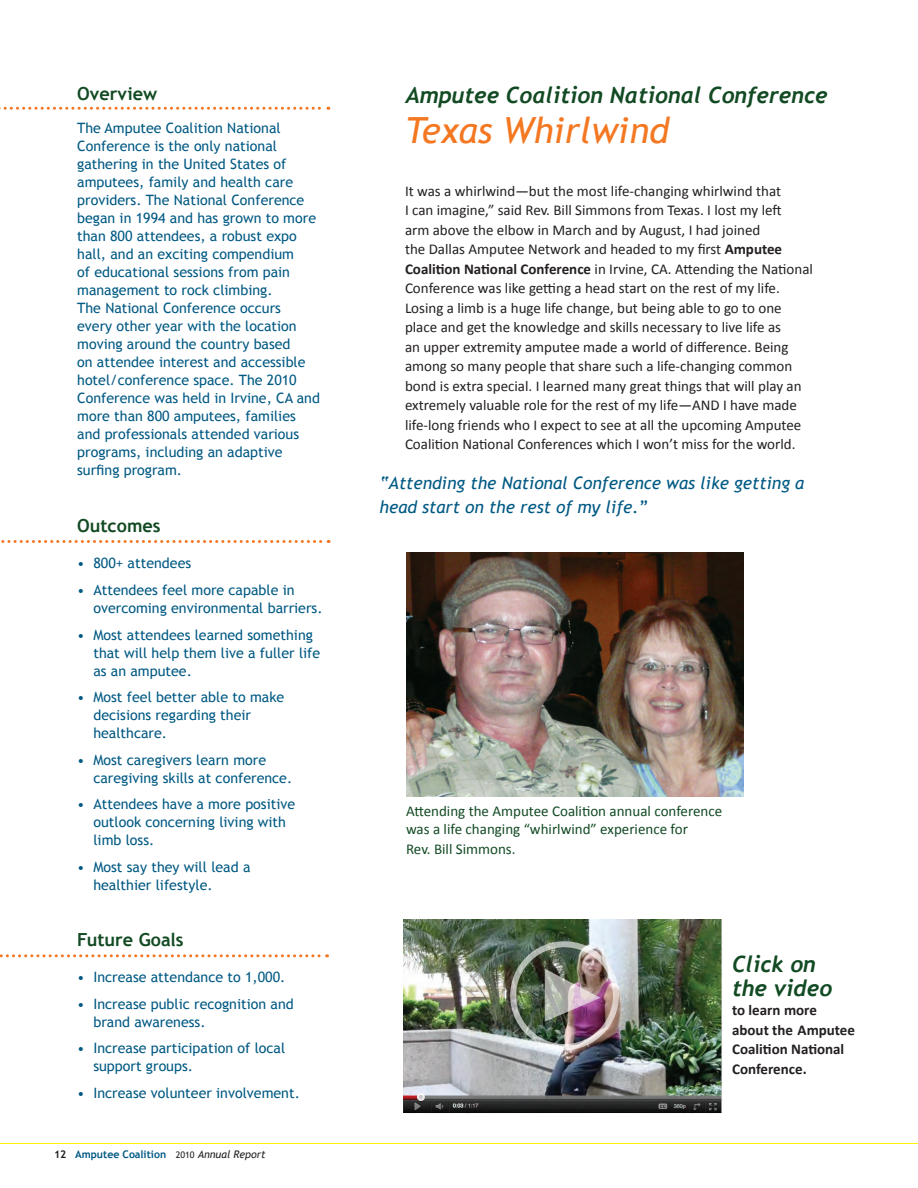
<style>
.page{position:relative;width:918px;height:1188px;background:#fff}
.page>*{position:absolute;margin:0;border:0;box-sizing:border-box;transform-origin:0 0}
.t1{font:italic 36px "Trebuchet MS";color:#f47721}
.t2{font:italic 700 22.5px/24px "Trebuchet";color:#124a23}
.t3{font:700 18px "Trebuchet MS";color:#124a23}
.t4{font:italic 17.25px/24px "Trebuchet MS";color:#005983}
.t5{font:15px/19.5px "Calibri";color:#231f20}
.t6{font:15px/18px "Calibri";color:#124a23}
.t7{font:700 15px/19.5px "Calibri";color:#231f20}
.t8{font:14.25px/18px "Trebuchet MS";color:#005983}
.t9{font:700 10.5px "Trebuchet MS";color:#005983}
.s1{color:#231f20}
.s2{font-weight:400;font-size:9px;color:#231f20}
.s3{font-weight:400;font-style:italic;color:#231f20}
.s4{font-weight:700}
</style>
<div class="page">
<img style="left:404px;top:919px;width:318px;height:194px">
<svg style="left:0;top:107px;width:329px;height:3px"></svg>
<svg style="left:1px;top:540px;width:328px;height:3px"></svg>
<svg style="left:0;top:954px;width:328px;height:3px"></svg>
<hr style="left:0;top:1143px;width:918px;height:1px;background:#fff101">
<img style="left:406px;top:553px;width:338px;height:243px">
<img style="left:545px;top:969px;width:55px;height:53px">
<div style="left:510px;top:941px;width:109px;height:109px;border:6px solid #fff;border-radius:50%"></div>
<p class="t3" style="left:77px;top:82px;width:82px">Overview</p>
<p class="t8" style="left:77px;top:119px;width:244px">The Amputee Coalition National<br>Conference is the only national gathering in the United States of amputees, family and health care providers. The National Conference began in 1994 and has grown to more than 800 attendees, a robust expo hall, and an exciting compendium<br>of educational sessions from pain management to rock climbing.<br>The National Conference occurs<br>every other year with the location moving around the country based<br>on attendee interest and accessible hotel/conference space. The 2010<br>Conference was held in Irvine, CA and more than 800 amputees, families and professionals attended various programs, including an adaptive surfing program.</p>
<p class="t3" style="left:77px;top:515px;width:85px">Outcomes</p>
<p class="t8" style="left:77px;top:554px;width:115px">• 800+ attendees</p>
<p class="t8" style="left:93px;top:581px;width:231px;text-indent:-16px">• Attendees feel more capable in overcoming environmental barriers.</p>
<p class="t8" style="left:93px;top:626px;width:228px;text-indent:-16px">• Most attendees learned something that will help them live a fuller life as an amputee.</p>
<p class="t8" style="left:93px;top:688px;width:192px;text-indent:-16px">• Most feel better able to make decisions regarding their healthcare.</p>
<p class="t8" style="left:93px;top:751px;width:200px;text-indent:-16px">• Most caregivers learn more caregiving skills at conference.</p>
<p class="t8" style="left:93px;top:796px;width:203px;text-indent:-16px">• Attendees have a more positive outlook concerning living with limb loss.</p>
<p class="t8" style="left:93px;top:858px;width:159px;text-indent:-16px">• Most say they will lead a healthier lifestyle.</p>
<p class="t3" style="left:77px;top:928px;width:108px">Future Goals</p>
<p class="t8" style="left:77px;top:968px;width:210px">• Increase attendance to 1,000.</p>
<p class="t8" style="left:93px;top:995px;width:202px;text-indent:-16px">• Increase public recognition and brand awareness.</p>
<p class="t8" style="left:93px;top:1039px;width:193px;text-indent:-16px">• Increase participation of local support groups.</p>
<p class="t8" style="left:77px;top:1084px;width:224px">• Increase volunteer involvement.</p>
<p class="t9" style="left:54px;top:1147px;width:213px"><span class="s1">12</span> Amputee Coalition <span class="s2">2010</span> <span class="s3">Annual Report</span></p>
<h2 class="t2" style="left:406px;top:83px;width:423px">Amputee Coalition National Conference</h2>
<h1 class="t1" style="left:405px;top:109px;width:266px">Texas Whirlwind</h1>
<p class="t5" style="left:405px;top:180px;width:409px">It was a whirlwind—but the most life-changing whirlwind that<br>I can imagine,” said Rev. Bill Simmons from Texas. I lost my left<br>arm above the elbow in March and by August, I had joined<br>the Dallas Amputee Network and headed to my first <span class="s4">Amputee Coalition National Conference</span> in Irvine, CA. Attending the National Conference was like getting a head start on the rest of my life.<br>Losing a limb is a huge life change, but being able to go to one place and get the knowledge and skills necessary to live life as<br>an upper extremity amputee made a world of difference. Being among so many people that share such a life-changing common bond is extra special. I learned many great things that will play an extremely valuable role for the rest of my life—AND I have made life-long friends who I expect to see at all the upcoming Amputee Coalition National Conferences which I won’t miss for the world.</p>
<p class="t4" style="left:380px;top:471px;width:426px">“Attending the National Conference was like getting a head start on the rest of my life.”</p>
<p class="t6" style="left:406px;top:802px;width:318px">Attending the Amputee Coalition annual conference was a life changing “whirlwind” experience for</p>
<p class="t6" style="left:406px;top:839px;width:111px">Rev. Bill Simmons.</p>
<h2 class="t2" style="left:732px;top:952px;width:102px">Click on the video</h2>
<p class="t7" style="left:732px;top:1000px;width:124px">to learn more about the Amputee<br>Coalition National<br>Conference.</p>
</div>
